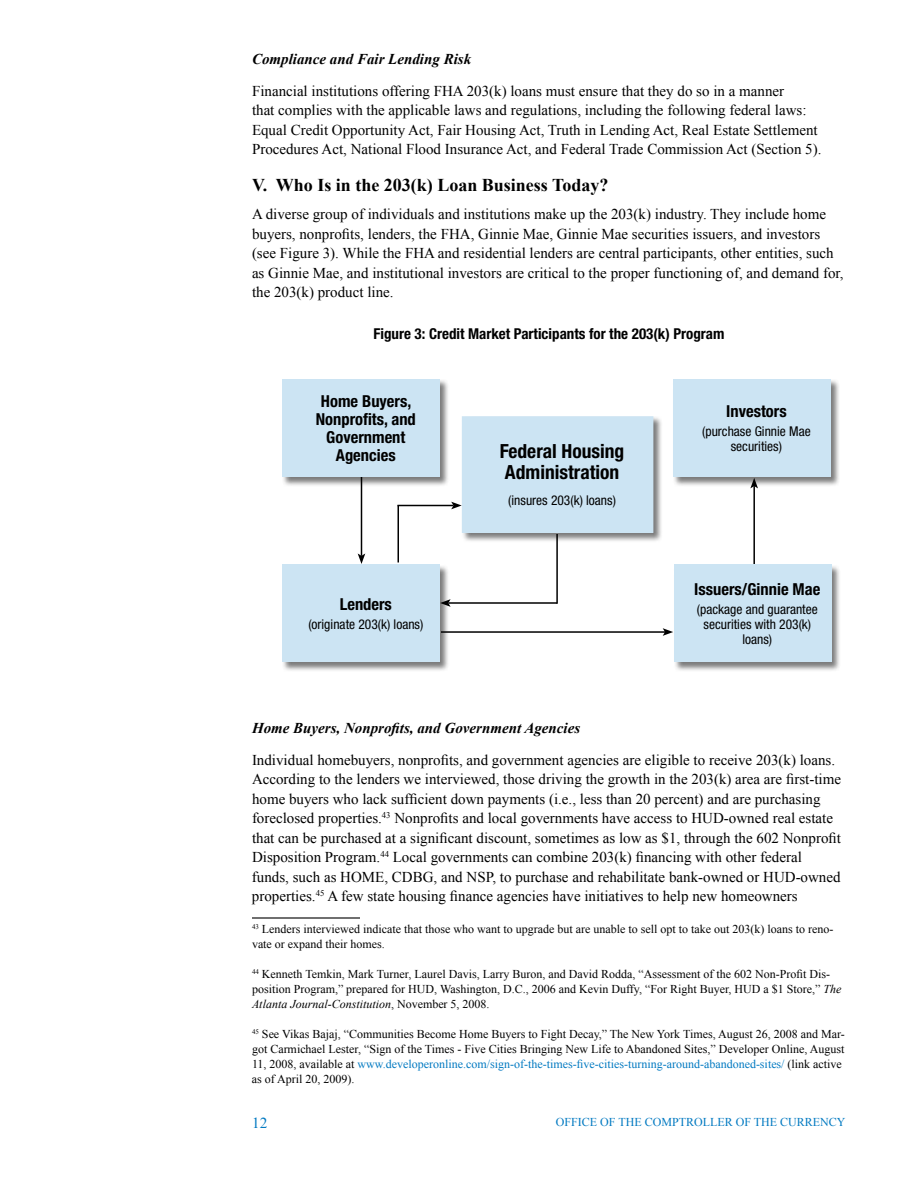
<style>
.page{position:relative;width:918px;height:1188px;background:#fff}
.page>*{position:absolute;margin:0;border:0;box-sizing:border-box;transform-origin:0 0}
.t1{font:700 condensed 19.5px/21px "Helvetica Neue LT Std";color:#000}
.t2{font:700 18px "Times New Roman";color:#000}
.t3{font:700 condensed 16.5px/18px "Helvetica Neue LT Std";color:#000;text-align:center}
.t4{font:15px/19.5px "Times New Roman";color:#000}
.t5{font:italic 700 15px "Times New Roman";color:#000}
.t6{font:700 condensed 15px "Helvetica Neue LT Std";color:#000}
.t7{font:15px "Times New Roman MT Std";color:#0079c1}
.t8{font:condensed 13.5px/15px "Helvetica Neue LT Std";color:#000;text-align:center}
.t9{font:12px/15px "Times New Roman";color:#000}
.t10{font:12px "Times New Roman";color:#0079c1}
.s1{font-style:italic}
.s2{color:#0079c1}
</style>
<div class="page">
<hr style="left:252px;top:917px;width:108px;height:2px;background:#000">
<div style="left:673px;top:379px;width:167px;height:107px;background:#000;opacity:.52"></div>
<div style="left:282px;top:564px;width:167px;height:108px;background:#000;opacity:.52"></div>
<div style="left:674px;top:564px;width:167px;height:108px;background:#000;opacity:.52"></div>
<div style="left:282px;top:379px;width:167px;height:107px;background:#000;opacity:.52"></div>
<div style="left:283px;top:380px;width:157px;height:97px;background:#cce4f3"></div>
<div style="left:461px;top:416px;width:202px;height:127px;background:#000;opacity:.52"></div>
<div style="left:463px;top:417px;width:190px;height:115px;background:#cce4f3"></div>
<div style="left:462px;top:416px;width:191px;height:117px;border:2px solid #cce4f3"></div>
<div style="left:673px;top:380px;width:158px;height:97px;background:#cce4f3"></div>
<div style="left:283px;top:565px;width:157px;height:97px;background:#cce4f3"></div>
<div style="left:674px;top:565px;width:158px;height:97px;background:#cce4f3"></div>
<hr style="left:361px;top:477px;width:1px;height:79px;background:#000">
<svg style="left:358px;top:553px;width:7px;height:11px"></svg>
<hr style="left:753px;top:486px;width:2px;height:78px;background:#000">
<svg style="left:750px;top:478px;width:8px;height:10px"></svg>
<hr style="left:441px;top:631px;width:224px;height:2px;background:#000">
<svg style="left:663px;top:628px;width:10px;height:8px"></svg>
<hr style="left:397px;top:505px;width:57px;height:1px;background:#000">
<svg style="left:451px;top:502px;width:11px;height:7px"></svg>
<hr style="left:398px;top:506px;width:1px;height:56px;background:#000">
<hr style="left:556px;top:534px;width:2px;height:70px;background:#000">
<hr style="left:448px;top:602px;width:109px;height:2px;background:#000">
<svg style="left:440px;top:599px;width:11px;height:8px"></svg>
<h5 class="t5" style="left:252px;top:50px;width:221px">Compliance and Fair Lending Risk</h5>
<p class="t4" style="left:252px;top:81px;width:534px">Financial institutions offering FHA 203(k) loans must ensure that they do so in a manner</p>
<p class="t4" style="left:252px;top:100px;width:556px">that complies with the applicable laws and regulations, including the following federal laws:</p>
<p class="t4" style="left:252px;top:120px;width:567px">Equal Credit Opportunity Act, Fair Housing Act, Truth in Lending Act, Real Estate Settlement</p>
<p class="t4" style="left:252px;top:139px;width:571px">Procedures Act, National Flood Insurance Act, and Federal Trade Commission Act (Section 5).</p>
<h4 class="t2" style="left:252px;top:174px;width:358px">V. Who Is in the 203(k) Loan Business Today?</h4>
<p class="t4" style="left:252px;top:204px;width:593px">A diverse group of individuals and institutions make up the 203(k) industry. They include home buyers, nonprofits, lenders, the FHA, Ginnie Mae, Ginnie Mae securities issuers, and investors (see Figure 3). While the FHA and residential lenders are central participants, other entities, such as Ginnie Mae, and institutional investors are critical to the proper functioning of, and demand for, the 203(k) product line.</p>
<p class="t6" style="left:374px;top:325px;width:352px">Figure 3: Credit Market Participants for the 203(k) Program</p>
<p class="t3" style="left:316px;top:392px;width:102px">Home Buyers,<br>Nonprofits, and<br>Government<br>Agencies</p>
<p class="t3" style="left:340px;top:595px;width:54px">Lenders</p>
<p class="t8" style="left:308px;top:617px;width:117px">(originate 203(k) loans)</p>
<p class="t1" style="left:500px;top:441px;width:126px">Federal Housing<br>Administration</p>
<p class="t8" style="left:508px;top:492px;width:109px">(insures 203(k) loans)</p>
<p class="t3" style="left:726px;top:402px;width:62px">Investors</p>
<p class="t8" style="left:702px;top:424px;width:110px">(purchase Ginnie Mae securities)</p>
<p class="t3" style="left:694px;top:580px;width:128px">Issuers/Ginnie Mae</p>
<p class="t8" style="left:697px;top:602px;width:122px">(package and guarantee securities with 203(k) loans)</p>
<h5 class="t5" style="left:252px;top:719px;width:330px">Home Buyers, Nonprofits, and Government Agencies</h5>
<p class="t4" style="left:252px;top:750px;width:591px">Individual homebuyers, nonprofits, and government agencies are eligible to receive 203(k) loans.<br>According to the lenders we interviewed, those driving the growth in the 203(k) area are first-time home buyers who lack sufficient down payments (i.e., less than 20 percent) and are purchasing foreclosed properties.<sup>43</sup> Nonprofits and local governments have access to HUD-owned real estate that can be purchased at a significant discount, sometimes as low as $1, through the 602 Nonprofit Disposition Program.<sup>44</sup> Local governments can combine 203(k) financing with other federal funds, such as HOME, CDBG, and NSP, to purchase and rehabilitate bank-owned or HUD-owned properties.<sup>45</sup> A few state housing finance agencies have initiatives to help new homeowners</p>
<p class="t9" style="left:252px;top:921px;width:583px"><sup>43</sup> Lenders interviewed indicate that those who want to upgrade but are unable to sell opt to take out 203(k) loans to reno&shy;vate or expand their homes.</p>
<p class="t9" style="left:252px;top:966px;width:591px"><sup>44</sup> Kenneth Temkin, Mark Turner, Laurel Davis, Larry Buron, and David Rodda, “Assessment of the 602 Non-Profit Dis&shy;position Program,” prepared for HUD, Washington, D.C., 2006 and Kevin Duffy, “For Right Buyer, HUD a $1 Store,” <span class="s1">The<br>Atlanta Journal-Constitution</span>, November 5, 2008.</p>
<p class="t9" style="left:252px;top:1026px;width:594px"><sup>45</sup> See Vikas Bajaj, “Communities Become Home Buyers to Fight Decay,” The New York Times, August 26, 2008 and Mar&shy;got Carmichael Lester, “Sign of the Times - Five Cities Bringing New Life to Abandoned Sites,” Developer Online, August 11, 2008, available at <span class="s2">www.developeronline.com/sign-of-the-times-five-cities-turning-around-abandoned-sites/</span> (link active as of April 20, 2009).</p>
<p class="t7" style="left:252px;top:1115px;width:16px">12</p>
<p class="t10" style="left:556px;top:1115px;width:291px">OFFICE OF THE COMPTROLLER OF THE CURRENCY</p>
</div>
